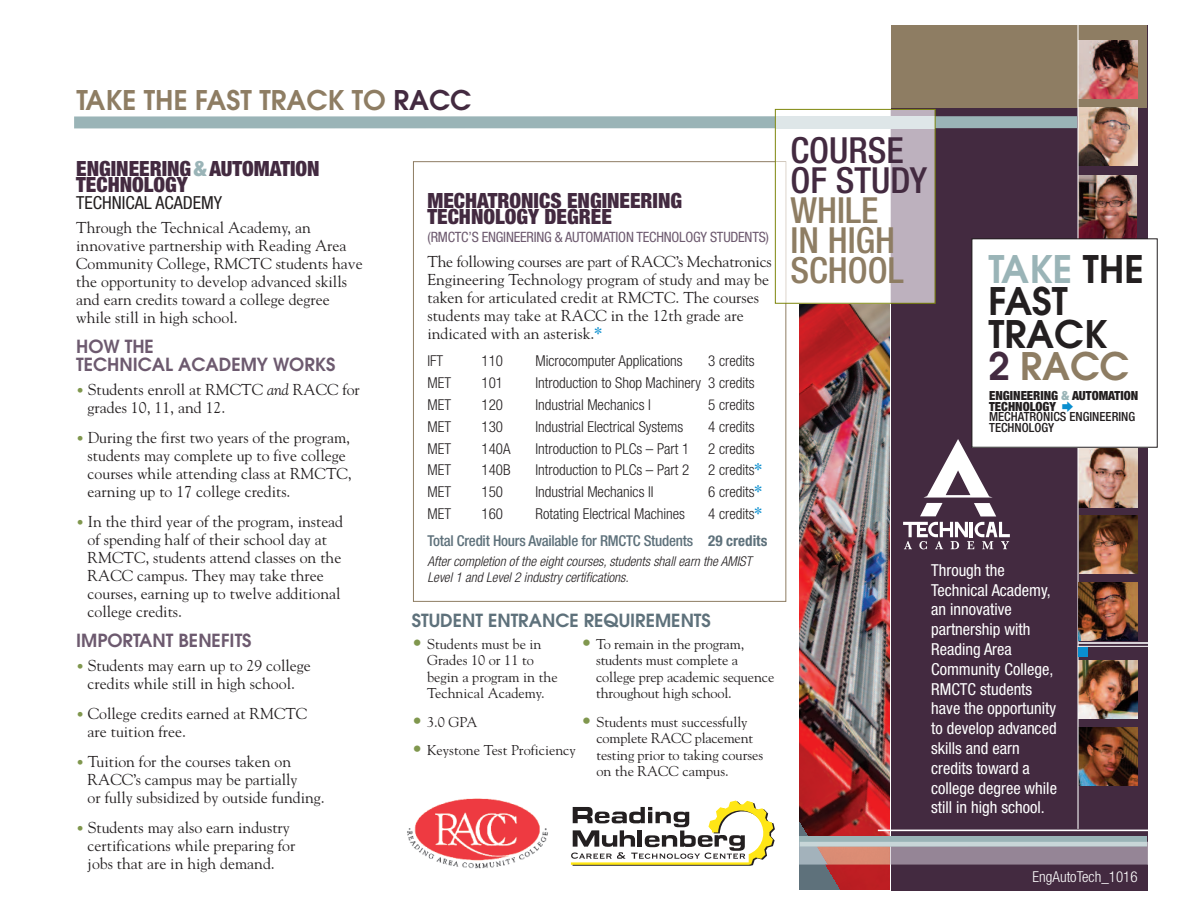
<style>
.page{position:relative;width:1188px;height:918px;background:#fff}
.page>*{position:absolute;margin:0;border:0;box-sizing:border-box;transform-origin:0 0}
.t1{font:600 37.8px/32.5px "Avant Garde";color:#231f20}
.t2{font:500 condensed 36px/30px "Helvetica Neue";color:#8e7d63}
.t3{font:500 condensed 36px/30px "Helvetica Neue";color:#432a40}
.t4{font:600 27px "Avant Garde";color:#8e7d63}
.t5{font:900 condensed 21px/16.5px "Helvetica Neue";color:#432a40}
.t6{font:600 18px/18px "Avant Garde";color:#6d5a6f}
.t7{font:600 18px "Avant Garde";color:#5e717b}
.t8{font:condensed 18px "Helvetica Neue";color:#231f20}
.t9{font:condensed 16.5px/19.8px "Helvetica Neue";color:#fff}
.t10{font:15.75px/18px "Goudy";color:#231f20}
.t11{font:300 condensed 15px "Helvetica Neue";color:#231f20}
.t12{font:500 condensed 15px/27px "Helvetica Neue";letter-spacing:-.015em;color:#5e717b}
.t13{font:300 condensed 15px "Helvetica Neue";color:#fff}
.t14{font:14.25px/16.5px "Goudy";letter-spacing:-.01em;color:#231f20}
.t15{font:condensed 14.25px "Helvetica Neue";letter-spacing:-.015em;color:#6d5a6f}
.t16{font:italic 300 condensed 13.5px/15.8px "Helvetica Neue";color:#231f20}
.t17{font:500 condensed 12.6px/10.5px "Helvetica Neue";color:#231f20}
.t18{font:900 condensed 12.6px/10.5px "Helvetica Neue";color:#231f20}
.s1{color:#432a40}
.s2{color:#9ab4b7}
.s3{font-size:13.5px;color:#80974e}
.s4{font-style:italic}
.s5{font-family:"Baskerville";font-size:18px;color:#098ecf}
.s6{font-family:"Baskerville";font-weight:400;font-stretch:normal;font-size:18px;color:#098ecf}
.s7{font-weight:300;color:#231f20}
.s8{font-weight:700}
.s9{font-size:18px;color:#80974e}
.s10{color:#8e7d63}
</style>
<div class="page">
<img style="left:799px;top:304px;width:91px;height:585px">
<div style="left:891px;top:25px;width:256px;height:865px;background:#432a40"></div>
<div style="left:891px;top:25px;width:256px;height:82px;background:#8e7d63"></div>
<img style="left:1079px;top:660px;width:58px;height:59px">
<img style="left:1079px;top:727px;width:58px;height:59px">
<img style="left:1079px;top:448px;width:58px;height:59px">
<img style="left:1079px;top:176px;width:58px;height:63px">
<img style="left:1079px;top:107px;width:58px;height:59px">
<img style="left:1079px;top:40px;width:58px;height:59px">
<hr style="left:1077px;top:17px;width:2px;height:812px;background:#fff">
<div style="left:972px;top:239px;width:185px;height:208px;background:#fff"></div>
<div style="left:972px;top:239px;width:186px;height:209px;border:1px solid #231f20"></div>
<hr style="left:878px;top:830px;width:281px;height:1px;background:#fff">
<svg style="left:571px;top:801px;width:204px;height:65px"></svg>
<img style="left:407px;top:798px;width:141px;height:71px">
<div style="left:800px;top:836px;width:347px;height:11px;background:#9ab4b7"></div>
<div style="left:74px;top:116px;width:1003px;height:12px;background:#9ab4b7"></div>
<svg style="left:799px;top:842px;width:349px;height:23px;background:#a28992"></svg>
<hr style="left:800px;top:842px;width:347px;height:4px;background:#c8d6d8">
<svg style="left:777px;top:111px;width:156px;height:191px"></svg>
<div style="left:776px;top:116px;width:159px;height:12px;background:#dee6e8"></div>
<div style="left:775px;top:109px;width:160px;height:195px;border:1px solid #7e870d"></div>
<svg style="left:920px;top:439px;width:76px;height:77px"></svg>
<svg style="left:903px;top:522px;width:107px;height:27px"></svg>
<img style="left:1079px;top:582px;width:59px;height:59px">
<img style="left:1079px;top:515px;width:59px;height:59px">
<hr style="left:1078px;top:642px;width:83px;height:2px;background:#fff">
<hr style="left:1077px;top:646px;width:78px;height:1px;background:#fff">
<div style="left:1078px;top:647px;width:10px;height:10px;background:#098ecf"></div>
<h3 class="t4" style="left:76px;top:90px;width:396px">TAKE THE FAST TRACK TO <span class="s1">RACC</span></h3>
<h3 class="t5" style="left:76px;top:162px;width:245px">ENGINEERING<span class="s2">&amp;</span>AUTOMATION<br>TECHNOLOGY</h3>
<p class="t8" style="left:76px;top:196px;width:148px">TECHNICAL ACADEMY</p>
<p class="t10" style="left:76px;top:218px;width:288px">Through the Technical Academy, an innovative partnership with Reading Area Community College, RMCTC students have the opportunity to develop advanced skills and earn credits toward a college degree while still in high school.</p>
<p class="t6" style="left:76px;top:339px;width:261px">HOW THE<br>TECHNICAL ACADEMY WORKS</p>
<p class="t10" style="left:88px;top:380px;width:274px;text-indent:-11px"><span class="s3">•</span> Students enroll at RMCTC <span class="s4">and</span> RACC for grades 10, 11, and 12.</p>
<p class="t10" style="left:88px;top:428px;width:266px;text-indent:-11px"><span class="s3">•</span> During the first two years of the program, students may complete up to five college courses while attending class at RMCTC, earning up to 17 college credits.</p>
<p class="t10" style="left:88px;top:512px;width:257px;text-indent:-11px"><span class="s3">•</span> In the third year of the program, instead of spending half of their school day at RMCTC, students attend classes on the RACC campus. They may take three courses, earning up to twelve additional college credits.</p>
<p class="t6" style="left:76px;top:633px;width:177px">IMPORTANT BENEFITS</p>
<p class="t10" style="left:76px;top:656px;width:236px;text-align:center"><span class="s3">•</span> Students may earn up to 29 college credits while still in high school.</p>
<p class="t10" style="left:88px;top:704px;width:221px;text-indent:-11px"><span class="s3">•</span> College credits earned at RMCTC are tuition free.</p>
<p class="t10" style="left:88px;top:752px;width:239px;text-indent:-11px"><span class="s3">•</span> Tuition for the courses taken on<br>RACC’s campus may be partially<br>or fully subsidized by outside funding.</p>
<p class="t10" style="left:88px;top:818px;width:209px;text-indent:-11px"><span class="s3">•</span> Students may also earn industry certifications while preparing for jobs that are in high demand.</p>
<h3 class="t5" style="left:427px;top:194px;width:256px">MECHATRONICS ENGINEERING<br>TECHNOLOGY DEGREE</h3>
<p class="t15" style="left:428px;top:232px;width:343px">(RMCTC’S ENGINEERING &amp; AUTOMATION TECHNOLOGY STUDENTS)</p>
<p class="t10" style="left:428px;top:252px;width:346px">The following courses are part of RACC’s Mechatronics Engineering Technology program of study and may be taken for articulated credit at RMCTC. The courses students may take at RACC in the 12th grade are indicated with an asterisk.<span class="s5">*</span></p>
<p class="t11" style="left:428px;top:356px;width:17px">IFT</p>
<p class="t11" style="left:482px;top:356px;width:23px">110</p>
<p class="t11" style="left:536px;top:356px;width:149px">Microcomputer Applications</p>
<p class="t11" style="left:708px;top:356px;width:48px">3 credits</p>
<p class="t11" style="left:427px;top:377px;width:25px">MET</p>
<p class="t11" style="left:481px;top:377px;width:23px">101</p>
<p class="t11" style="left:535px;top:377px;width:221px">Introduction to Shop Machinery 3 credits</p>
<p class="t11" style="left:427px;top:399px;width:25px">MET</p>
<p class="t11" style="left:481px;top:399px;width:23px">120</p>
<p class="t11" style="left:535px;top:399px;width:117px">Industrial Mechanics I</p>
<p class="t11" style="left:708px;top:399px;width:48px">5 credits</p>
<p class="t11" style="left:427px;top:421px;width:25px">MET</p>
<p class="t11" style="left:481px;top:421px;width:23px">130</p>
<p class="t11" style="left:535px;top:421px;width:149px">Industrial Electrical Systems</p>
<p class="t11" style="left:708px;top:421px;width:48px">4 credits</p>
<p class="t11" style="left:427px;top:443px;width:25px">MET</p>
<p class="t11" style="left:481px;top:443px;width:31px">140A</p>
<p class="t11" style="left:535px;top:443px;width:155px">Introduction to PLCs – Part 1</p>
<p class="t11" style="left:708px;top:443px;width:48px">2 credits</p>
<p class="t11" style="left:427px;top:465px;width:25px">MET</p>
<p class="t11" style="left:481px;top:465px;width:31px">140B</p>
<p class="t11" style="left:535px;top:465px;width:155px">Introduction to PLCs – Part 2</p>
<p class="t11" style="left:708px;top:465px;width:55px">2 credits<span class="s6">*</span></p>
<p class="t11" style="left:428px;top:486px;width:25px">MET</p>
<p class="t11" style="left:482px;top:486px;width:23px">150</p>
<p class="t11" style="left:536px;top:486px;width:120px">Industrial Mechanics II</p>
<p class="t11" style="left:708px;top:486px;width:55px">6 credits<span class="s6">*</span></p>
<p class="t11" style="left:428px;top:508px;width:25px">MET</p>
<p class="t11" style="left:482px;top:508px;width:23px">160</p>
<p class="t11" style="left:536px;top:508px;width:151px">Rotating Electrical Machines</p>
<p class="t12" style="left:428px;top:501px;width:341px;text-indent:281px"><span class="s7">4 credits</span><span class="s6">*<br></span>Total Credit Hours Available for RMCTC Students <span class="s8">29 credits</span></p>
<p class="t16" style="left:427px;top:555px;width:326px">After completion of the eight courses, students shall earn the AMIST<br>Level 1 and Level 2 industry certifications.</p>
<p class="t7" style="left:412px;top:614px;width:301px">STUDENT ENTRANCE REQUIREMENTS</p>
<p class="t14" style="left:427px;top:636px;width:132px;text-indent:-15px"><span class="s9">•</span> Students must be in<br>Grades 10 or 11 to begin a program in the<br>Technical Academy.</p>
<p class="t14" style="left:412px;top:714px;width:67px"><span class="s9">•</span> 3.0 GPA</p>
<p class="t14" style="left:412px;top:742px;width:166px"><span class="s9">•</span> Keystone Test Proficiency</p>
<p class="t14" style="left:596px;top:636px;width:180px;text-indent:-15px"><span class="s9">•</span> To remain in the program, students must complete a college prep academic sequence throughout high school.</p>
<p class="t14" style="left:596px;top:714px;width:168px;text-indent:-15px"><span class="s9">•</span> Students must successfully complete RACC placement testing prior to taking courses on the RACC campus.</p>
<h2 class="t3" style="left:790px;top:138px;width:138px">COURSE<br>OF STUDY</h2>
<h2 class="t2" style="left:790px;top:198px;width:115px">WHILE<br>IN HIGH<br>SCHOOL</h2>
<h1 class="t1" style="left:988px;top:256px;width:157px"><span class="s2">TAKE</span> THE<br>FAST<br>TRACK<br><span class="s1">2</span> <span class="s10">RACC</span></h1>
<p class="t18" style="left:989px;top:392px;width:151px">ENGINEERING <span class="s2">&amp;</span> AUTOMATION<br>TECHNOLOGY</p>
<p class="t17" style="left:989px;top:413px;width:148px">MECHATRONICS ENGINEERING<br>TECHNOLOGY</p>
<p class="t9" style="left:931px;top:562px;width:127px">Through the<br>Technical Academy, an innovative partnership with<br>Reading Area<br>Community College,<br>RMCTC students have the opportunity to develop advanced skills and earn credits toward a college degree while still in high school.</p>
<p class="t13" style="left:1033px;top:871px;width:107px">EngAutoTech_1016</p>
</div>
